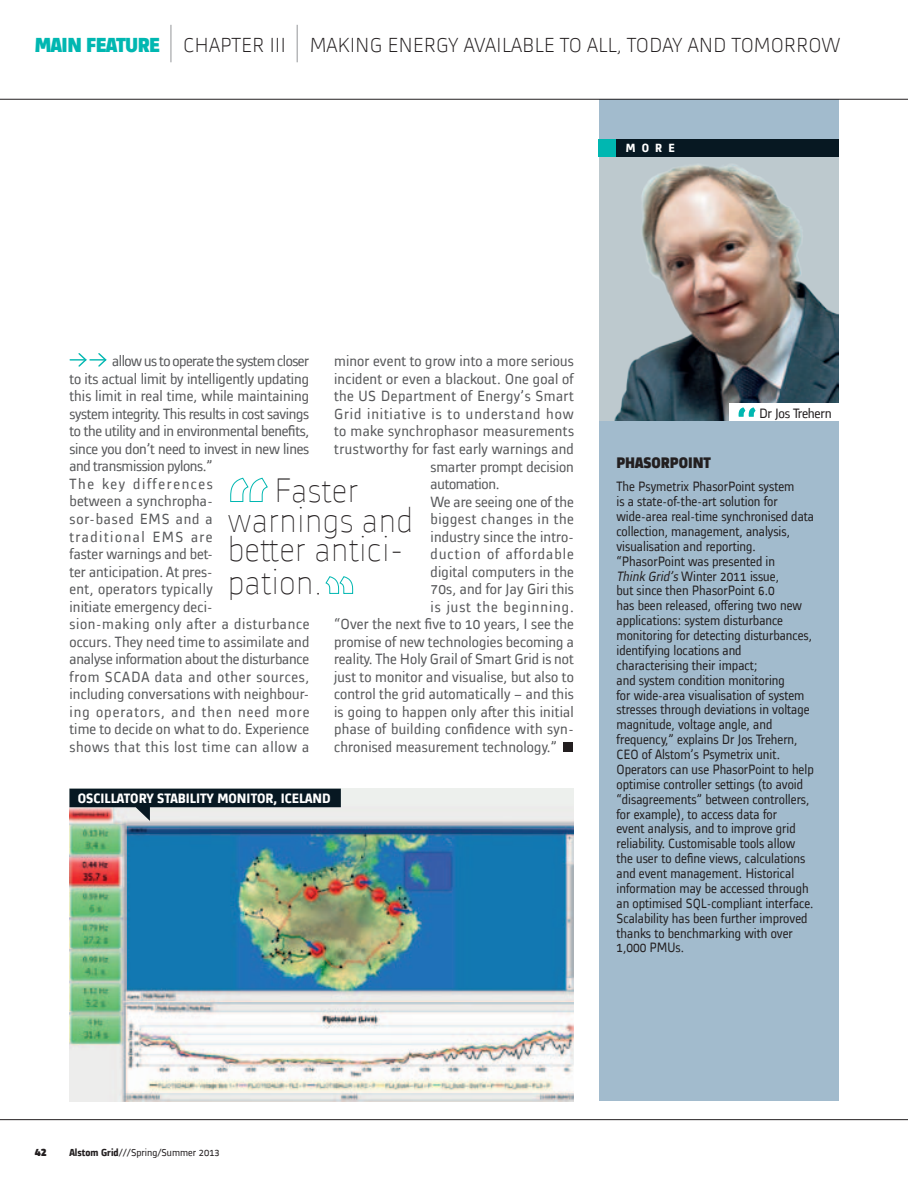
<style>
.page{position:relative;width:908px;height:1196px;background:#fff}
.page>*{position:absolute;margin:0;border:0;box-sizing:border-box;transform-origin:0 0}
.t1{font:200 35px/30.6px "Alstom";color:#231f20}
.t2{font:300 21px "Alstom";color:#231f20}
.t3{font:900 21px "Alstom";letter-spacing:-.02em;color:#00b7b1}
.t4{font:900 15.75px "Alstom";color:#231f20}
.t5{font:15.4px/17.5px "Alstom";letter-spacing:.01em;color:#57585a}
.t6{font:15.4px "Alstom";letter-spacing:.055em;color:#57585a}
.t7{font:15.4px "Alstom";letter-spacing:.03em;color:#57585a}
.t8{font:15.4px "Alstom";letter-spacing:.035em;color:#57585a}
.t9{font:15.4px "Alstom";letter-spacing:.065em;color:#57585a}
.t10{font:15.4px "Alstom";letter-spacing:.06em;color:#57585a}
.t11{font:15.4px "Alstom";letter-spacing:-.02em;color:#57585a}
.t12{font:14px/14.9px "Alstom";color:#231f20;scale:.95 1}
.t13{font:700 14px "Alstom";color:#fff}
.t14{font:14px "Alstom";letter-spacing:-.02em;color:#231f20}
.t15{font:700 12.25px "Alstom";color:#fff}
.t16{font:900 12.25px "Alstom";color:#231f20}
.t17{font:10.5px "Alstom";color:#231f20}
.s1{font-weight:300;color:#231f20}
.s2{font-style:italic}
.s3{font-weight:700}
</style>
<div class="page">
<hr style="left:170px;top:25px;width:1px;height:37px;background:#939598">
<hr style="left:297px;top:25px;width:1px;height:37px;background:#939598">
<hr style="left:0;top:1119px;width:908px;height:1px;background:#231f20">
<div style="left:563px;top:741px;width:9px;height:10px;background:#231f20"></div>
<img style="left:69px;top:788px;width:505px;height:313px">
<svg style="left:70px;top:353px;width:37px;height:14px"></svg>
<div style="left:598px;top:99px;width:240px;height:1002px;background:#a2bbcd"></div>
<img style="left:598px;top:156px;width:240px;height:264px">
<div style="left:729px;top:403px;width:109px;height:17px;background:#fff"></div>
<svg style="left:738px;top:407px;width:18px;height:10px"></svg>
<div style="left:598px;top:139px;width:18px;height:17px;background:#00b7b1"></div>
<div style="left:616px;top:139px;width:222px;height:17px;background:#071822"></div>
<hr style="left:0;top:99px;width:908px;height:1px;background:#231f20">
<svg style="left:230px;top:477px;width:38px;height:25px"></svg>
<svg style="left:325px;top:576px;width:28px;height:18px"></svg>
<svg style="left:69px;top:788px;width:272px;height:33px;background:#676b70"></svg>
<h2 class="t3" style="left:35px;top:30px;width:161px">MAIN FEATURE <span class="s1">CHAPTER</span></h2>
<h2 class="t2" style="left:269px;top:30px;width:70px">III MAKING</h2>
<h2 class="t2" style="left:387px;top:30px;width:13px">ENERG</h2>
<h2 class="t2" style="left:448px;top:30px;width:27px">Y AVAILABLE</h2>
<h2 class="t2" style="left:560px;top:30px;width:80px">TOALL, TODA</h2>
<h2 class="t2" style="left:672px;top:30px;width:29px">Y AND</h2>
<h2 class="t2" style="left:731px;top:30px;width:15px">TOMORROW</h2>
<p class="t15" style="left:626px;top:139px;width:50px">MOR E</p>
<p class="t5" style="left:69px;top:351px;width:241px;text-indent:43px">allow us to operate the system closer to its actual limit by intelligently updating this limit in real time, while maintaining system integrity. This results in cost savings to the utility and in environmental benefits, since you don’t need to invest in new lines and transmission pylons.”<br>The key differences<br>between a synchropha-<br>sor-based EMS and a<br>traditional EMS are<br>faster warnings and bet-<br>ter anticipation. At pres-<br>ent, operators typically<br>initiate emergency deci-<br>sion-making only after a disturbance occurs. They need time to assimilate and analyse information about the disturbance from SCADA data and other sources, including conversations with neighbour&shy;ing operators, and then need more time to decide on what to do. Experience shows that this lost time can allow a</p>
<p class="t5" style="left:334px;top:351px;width:241px">minor event to grow into a more serious</p>
<p class="t5" style="left:334px;top:369px;width:241px">incident or even a blackout. One goal of</p>
<p class="t7" style="left:334px;top:386px;width:241px">the US Department of Energy’s Smart</p>
<p class="t6" style="left:334px;top:403px;width:241px">Grid initiative is to understand how</p>
<p class="t5" style="left:334px;top:421px;width:241px">to make synchrophasor measurements</p>
<p class="t5" style="left:334px;top:439px;width:241px">trustworthy for fast early warnings and</p>
<p class="t5" style="left:431px;top:456px;width:145px">smarter prompt decision</p>
<p class="t11" style="left:431px;top:473px;width:70px">automation.</p>
<p class="t5" style="left:431px;top:491px;width:145px">We are seeing one of the</p>
<p class="t8" style="left:431px;top:508px;width:145px">biggest changes in the</p>
<p class="t5" style="left:431px;top:526px;width:145px">industry since the intro-</p>
<p class="t9" style="left:431px;top:543px;width:145px">duction of affordable</p>
<p class="t5" style="left:431px;top:561px;width:145px">digital computers in the</p>
<p class="t5" style="left:431px;top:579px;width:145px">70s, and for Jay Giri this</p>
<p class="t10" style="left:431px;top:596px;width:145px">is just the beginning.</p>
<p class="t5" style="left:334px;top:614px;width:241px">“Over the next five to 10 years, I see the</p>
<p class="t5" style="left:334px;top:631px;width:241px">promise of new technologies becoming a</p>
<p class="t5" style="left:334px;top:649px;width:241px">reality. The Holy Grail of Smart Grid is not</p>
<p class="t5" style="left:334px;top:666px;width:241px">just to monitor and visualise, but also to</p>
<p class="t5" style="left:334px;top:684px;width:241px">control the grid automatically – and this</p>
<p class="t5" style="left:334px;top:701px;width:241px">is going to happen only after this initial</p>
<p class="t5" style="left:334px;top:719px;width:241px">phase of building confidence with syn-</p>
<p class="t5" style="left:334px;top:736px;width:224px">chronised measurement technology.”</p>
<h1 class="t1" style="left:228px;top:472px;width:187px;text-indent:46px">Faster warnings and better antici&shy;pation.</h1>
<p class="t13" style="left:78px;top:788px;width:8px">OSCILLA</p>
<p class="t13" style="left:124px;top:788px;width:54px">TORY STABILI</p>
<p class="t13" style="left:200px;top:788px;width:131px">TY MONITOR, ICELAND</p>
<p class="t14" style="left:759px;top:403px;width:74px">Dr Jos Trehern</p>
<p class="t4" style="left:616px;top:452px;width:94px">PHASORPOINT</p>
<p class="t12" style="left:616px;top:478px;width:209px">The Psymetrix PhasorPoint system<br>is a state-of-the-art solution for wide-area real-time synchronised data collection, management, analysis, visualisation and reporting. “PhasorPoint was presented in<br><span class="s2">Think Grid’s</span>Winter 2011 issue,<br>but since then PhasorPoint 6.0<br>has been released, offering two new applications: system disturbance monitoring for detecting disturbances, identifying locations and characterising their impact;<br>and system condition monitoring<br>for wide-area visualisation of system stresses through deviations in voltage magnitude, voltage angle, and frequency,” explains Dr Jos Trehern, CEO of Alstom’s Psymetrix unit.<br>Operators can use PhasorPoint to help optimise controller settings (to avoid “disagreements” between controllers, for example), to access data for<br>event analysis, and to improve grid reliability. Customisable tools allow the user to define views, calculations and event management. Historical information may be accessed through an optimised SQL-compliant interface.<br>Scalability has been further improved thanks to benchmarking with over 1,000 PMUs.</p>
<p class="t16" style="left:35px;top:1143px;width:14px">42</p>
<p class="t17" style="left:69px;top:1144px;width:152px"><span class="s3">ALSTOM GRID</span>///Spring/Summer 2013</p>
</div>
